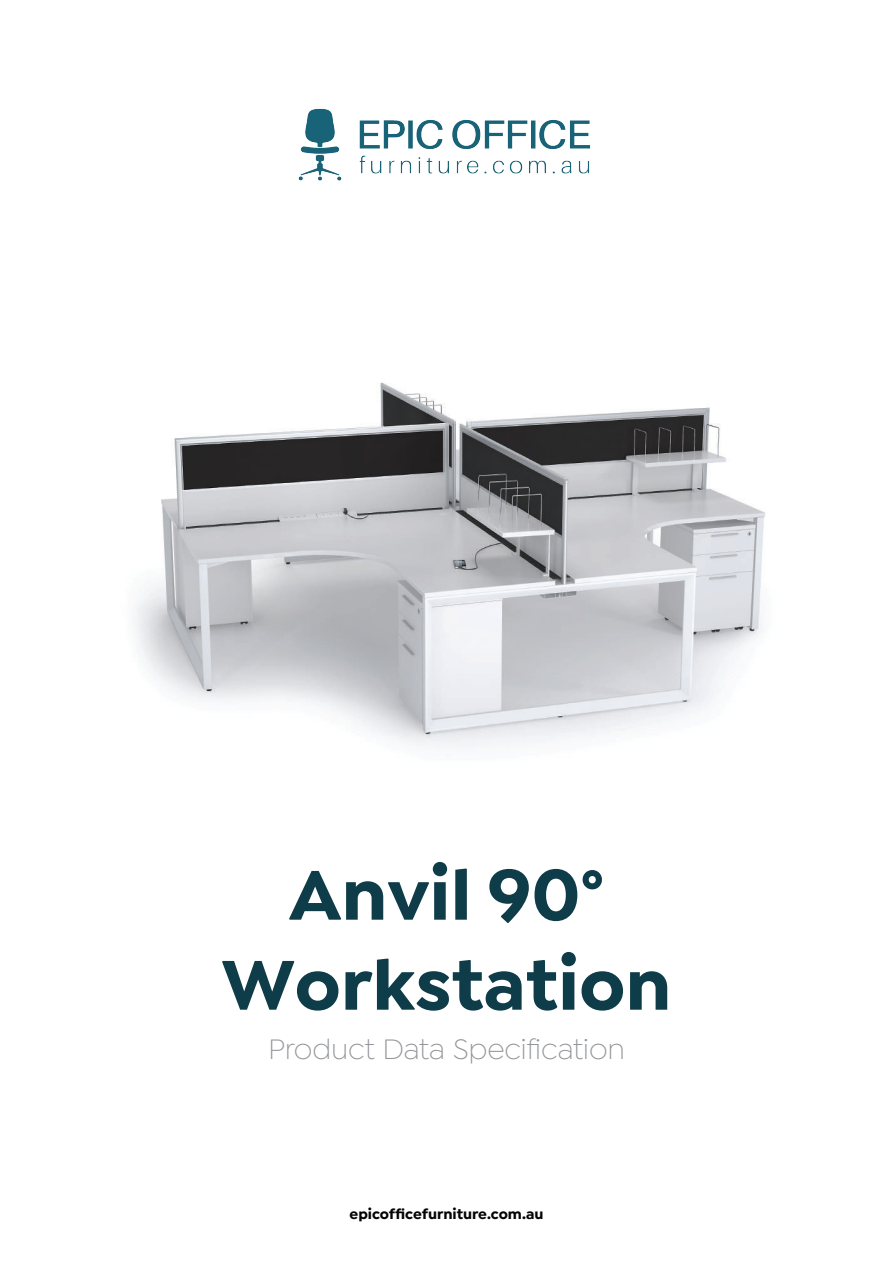
<style>
.page{position:relative;width:893px;height:1263px;background:#fff}
.page>*{position:absolute;margin:0;border:0;box-sizing:border-box;transform-origin:0 0}
.t1{font:700 75px/90px "Isidora Sans";color:#0e3c49;text-align:center}
.t2{font:300 30px "Isidora Sans";letter-spacing:-.01em;color:#939598}
.t3{font:700 15px "Isidora Sans";color:#040503}
</style>
<div class="page">
<img style="left:298px;top:108px;width:292px;height:73px">
<img style="left:134px;top:382px;width:632px;height:366px">
<h1 class="t1" style="left:222px;top:850px;width:451px">Anvil 90°<br>Workstation</h1>
<h2 class="t2" style="left:268px;top:1033px;width:358px">Product Data Specification</h2>
<p class="t3" style="left:350px;top:1205px;width:195px">epicofficefurniture.com.au</p>
</div>
